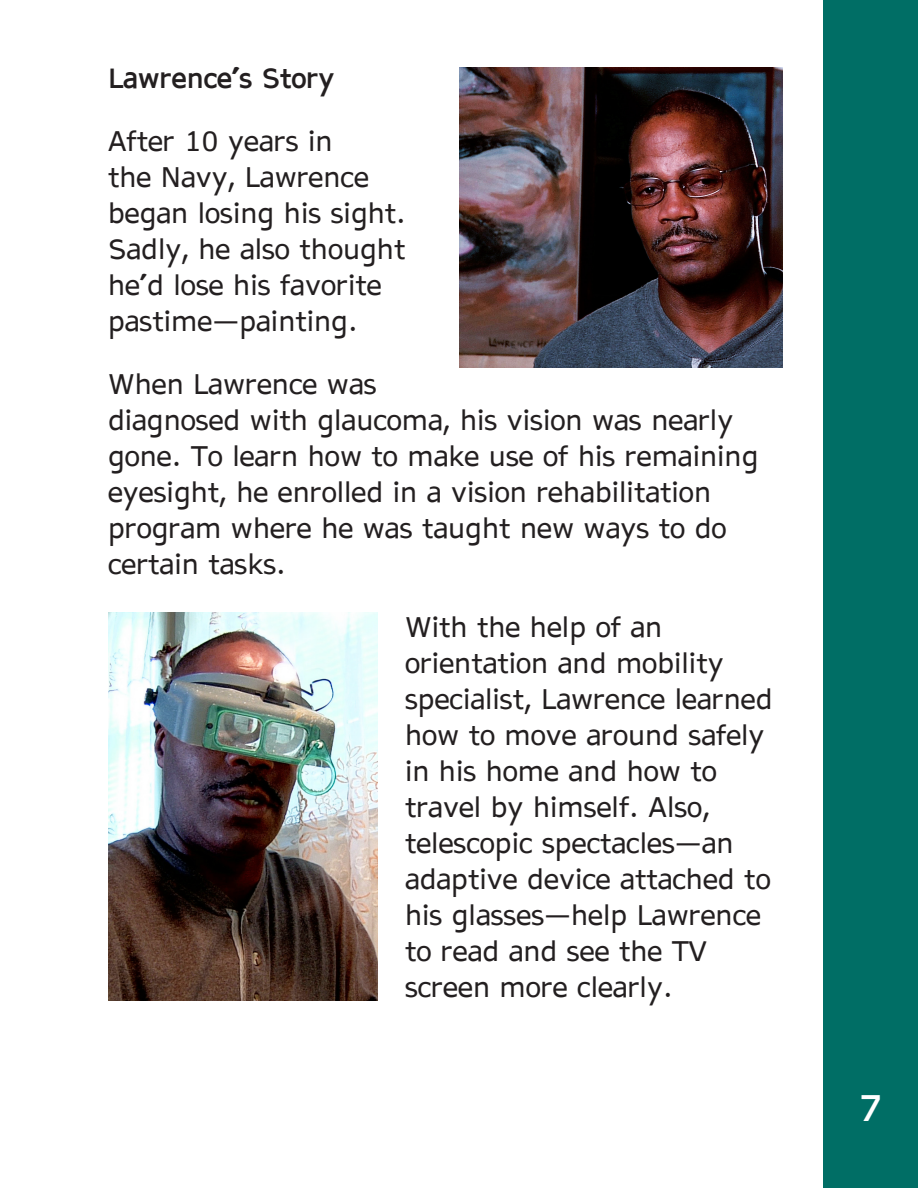
<style>
.page{position:relative;width:918px;height:1188px;background:#fff}
.page>*{position:absolute;margin:0;border:0;box-sizing:border-box;transform-origin:0 0}
.t1{font:700 36px "AP Hont";color:#fff}
.t2{font:27px/36px "AP Hont";color:#231f20}
.t3{font:700 27px "AP Hont";color:#231f20}
</style>
<div class="page">
<div style="left:824px;top:0;width:94px;height:1188px;background:#006e65"></div>
<img style="left:459px;top:68px;width:324px;height:300px">
<img style="left:108px;top:612px;width:270px;height:388px">
<h2 class="t3" style="left:108px;top:59px;width:228px">Lawrence’s Story</h2>
<p class="t2" style="left:108px;top:123px;width:300px">After 10 years in<br>the Navy, Lawrence began losing his sight.<br>Sadly, he also thought he’d lose his favorite pastime—painting.</p>
<p class="t2" style="left:108px;top:366px;width:652px">When Lawrence was<br>diagnosed with glaucoma, his vision was nearly gone. To learn how to make use of his remaining eyesight, he enrolled in a vision rehabilitation program where he was taught new ways to do certain tasks.</p>
<p class="t2" style="left:405px;top:609px;width:369px">With the help of an orientation and mobility specialist, Lawrence learned how to move around safely in his home and how to travel by himself. Also, telescopic spectacles—an adaptive device attached to his glasses—help Lawrence to read and see the TV screen more clearly.</p>
<h1 class="t1" style="left:859px;top:1083px;width:24px">7</h1>
</div>
